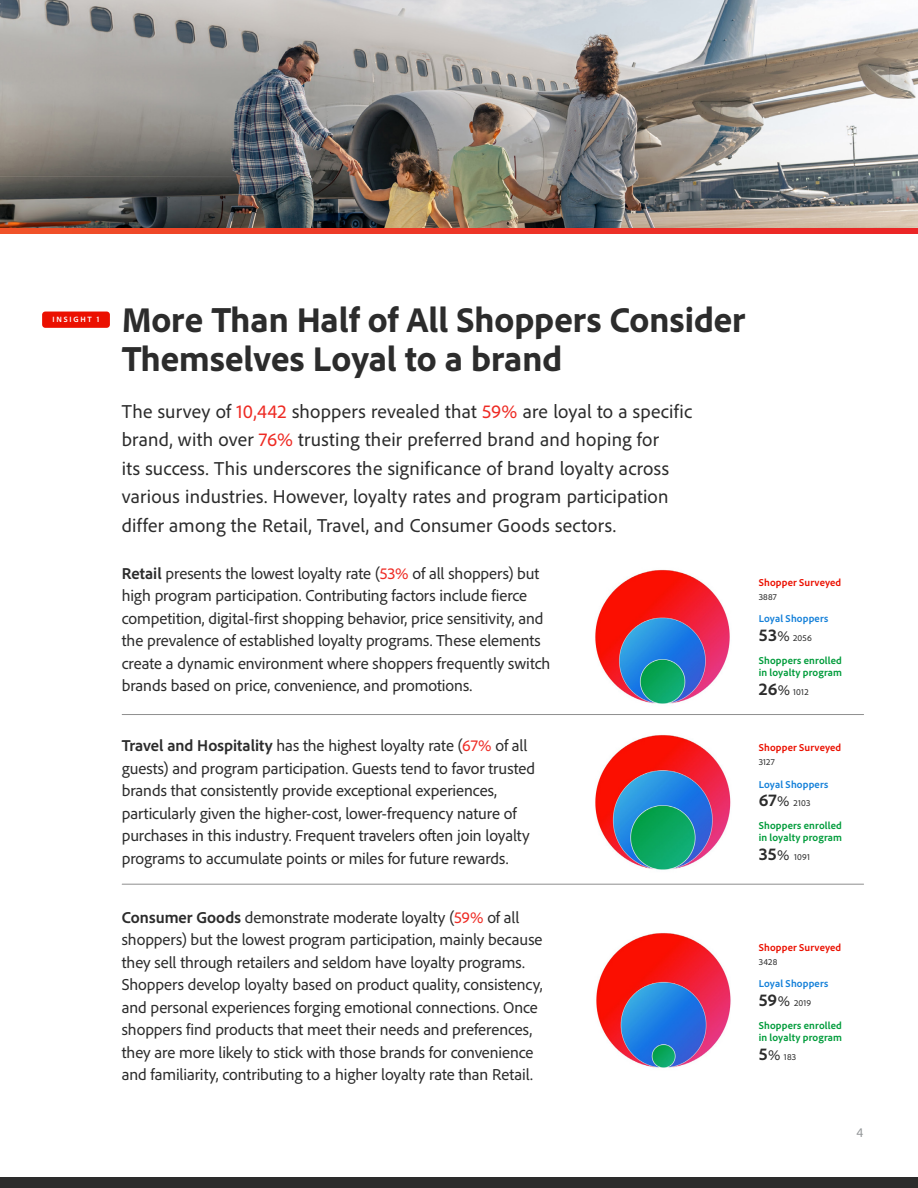
<style>
.page{position:relative;width:918px;height:1188px;background:#fff}
.page>*{position:absolute;margin:0;border:0;box-sizing:border-box;transform-origin:0 0}
.H1{font:800 36px/39px "Adobe Clean";color:#2c2c2c}
.Body_Large{font:19.5px/28.5px "Adobe Clean";letter-spacing:.01em;color:#2c2c2c}
.Stats_Body{font:700 18px "Adobe Clean";color:#2c2c2c}
.Body{font:16.5px/22.5px "Adobe Clean";letter-spacing:-.005em;color:#2c2c2c}
.Page_Number{font:13.5px "Adobe Clean";color:#939698}
.Stats_Body-2{font:700 10.5px/12px "Adobe Clean";letter-spacing:.015em;color:#009c3b}
.Stats_Body-3{font:700 10.5px "Adobe Clean";letter-spacing:.015em;color:#eb1000}
.Stats_Body-4{font:700 10.5px "Adobe Clean";letter-spacing:.015em;color:#1681d9}
.Stats_Body-5{font:9.15px "Adobe Clean";letter-spacing:.02em;color:#2c2c2c}
.Eyebrow{font:700 7.95px "Adobe Clean";letter-spacing:.225em;color:#fff}
.s1{color:#ee2a23}
.s2{font-weight:700}
.s3{font-weight:400;font-size:15.15px}
</style>
<div class="page">
<img style="left:595px;top:735px;width:136px;height:135px">
<div style="left:0;top:1178px;width:918px;height:10px;background:#2c2c2c"></div>
<div style="left:42px;top:312px;width:68px;height:16px;background:#eb1000;border-radius:3px"></div>
<img style="left:0;top:0;width:918px;height:228px">
<svg style="left:0;top:228px;width:918px;height:6px;background:#ed3827"></svg>
<hr style="left:122px;top:714px;width:742px;height:1px;background:#8e8e8e">
<hr style="left:122px;top:884px;width:742px;height:1px;background:#8e8e8e">
<img style="left:596px;top:933px;width:135px;height:135px">
<img style="left:595px;top:570px;width:135px;height:134px">
<p class="Eyebrow" style="left:52px;top:314px;width:49px">INSIGHT 1</p>
<p class="H1" style="left:122px;top:299px;width:625px">More Than Half of All Shoppers Consider<br>Themselves Loyal to a brand</p>
<p class="Body_Large" style="left:122px;top:396px;width:572px">The survey of <span class="s1">10,442</span> shoppers revealed that <span class="s1">59%</span> are loyal to a specific brand, with over <span class="s1">76%</span> trusting their preferred brand and hoping for<br>its success. This underscores the significance of brand loyalty across various industries. However, loyalty rates and program participation differ among the Retail, Travel, and Consumer Goods sectors.</p>
<p class="Body" style="left:122px;top:561px;width:430px"><span class="s2">Retail</span> presents the lowest loyalty rate (<span class="s1">53%</span> of all shoppers) but high program participation. Contributing factors include fierce competition, digital-first shopping behavior, price sensitivity, and the prevalence of established loyalty programs. These elements create a dynamic environment where shoppers frequently switch brands based on price, convenience, and promotions.</p>
<p class="Stats_Body-3" style="left:759px;top:576px;width:84px">Shopper Surveyed</p>
<p class="Stats_Body-4" style="left:759px;top:612px;width:71px">Loyal Shoppers</p>
<p class="Stats_Body-2" style="left:759px;top:654px;width:85px">Shoppers enrolled in loyalty program</p>
<p class="Stats_Body-5" style="left:759px;top:591px;width:20px">3887</p>
<p class="Stats_Body" style="left:759px;top:623px;width:33px">53<span class="s3">%</span></p>
<p class="Stats_Body-5" style="left:793px;top:632px;width:20px">2056</p>
<p class="Stats_Body" style="left:759px;top:677px;width:33px">26<span class="s3">%</span></p>
<p class="Stats_Body-5" style="left:793px;top:686px;width:17px">1012</p>
<p class="Body" style="left:122px;top:734px;width:415px"><span class="s2">Travel and Hospitality</span> has the highest loyalty rate (<span class="s1">67%</span> of all guests) and program participation. Guests tend to favor trusted brands that consistently provide exceptional experiences, particularly given the higher-cost, lower-frequency nature of purchases in this industry. Frequent travelers often join loyalty programs to accumulate points or miles for future rewards.</p>
<p class="Body" style="left:122px;top:905px;width:422px"><span class="s2">Consumer Goods</span> demonstrate moderate loyalty (<span class="s1">59%</span> of all shoppers) but the lowest program participation, mainly because they sell through retailers and seldom have loyalty programs.<br>Shoppers develop loyalty based on product quality, consistency, and personal experiences forging emotional connections. Once shoppers find products that meet their needs and preferences, they are more likely to stick with those brands for convenience and familiarity, contributing to a higher loyalty rate than Retail.</p>
<p class="Stats_Body-3" style="left:759px;top:741px;width:84px">Shopper Surveyed</p>
<p class="Stats_Body-4" style="left:759px;top:777px;width:71px">Loyal Shoppers</p>
<p class="Stats_Body-2" style="left:759px;top:819px;width:85px">Shoppers enrolled in loyalty program</p>
<p class="Stats_Body-5" style="left:759px;top:756px;width:18px">3127</p>
<p class="Stats_Body" style="left:759px;top:788px;width:32px">67<span class="s3">%</span></p>
<p class="Stats_Body-5" style="left:794px;top:797px;width:19px">2103</p>
<p class="Stats_Body" style="left:759px;top:842px;width:32px">35<span class="s3">%</span></p>
<p class="Stats_Body-5" style="left:794px;top:851px;width:18px">1091</p>
<p class="Stats_Body-3" style="left:759px;top:941px;width:84px">Shopper Surveyed</p>
<p class="Stats_Body-4" style="left:759px;top:977px;width:71px">Loyal Shoppers</p>
<p class="Stats_Body-2" style="left:759px;top:1019px;width:85px">Shoppers enrolled in loyalty program</p>
<p class="Stats_Body-5" style="left:759px;top:956px;width:20px">3428</p>
<p class="Stats_Body" style="left:759px;top:988px;width:33px">59<span class="s3">%</span></p>
<p class="Stats_Body-5" style="left:794px;top:997px;width:19px">2019</p>
<p class="Stats_Body" style="left:759px;top:1042px;width:23px">5<span class="s3">%</span></p>
<p class="Stats_Body-5" style="left:784px;top:1051px;width:14px">183</p>
<p class="Page_Number" style="left:857px;top:1124px;width:8px">4</p>
</div>
